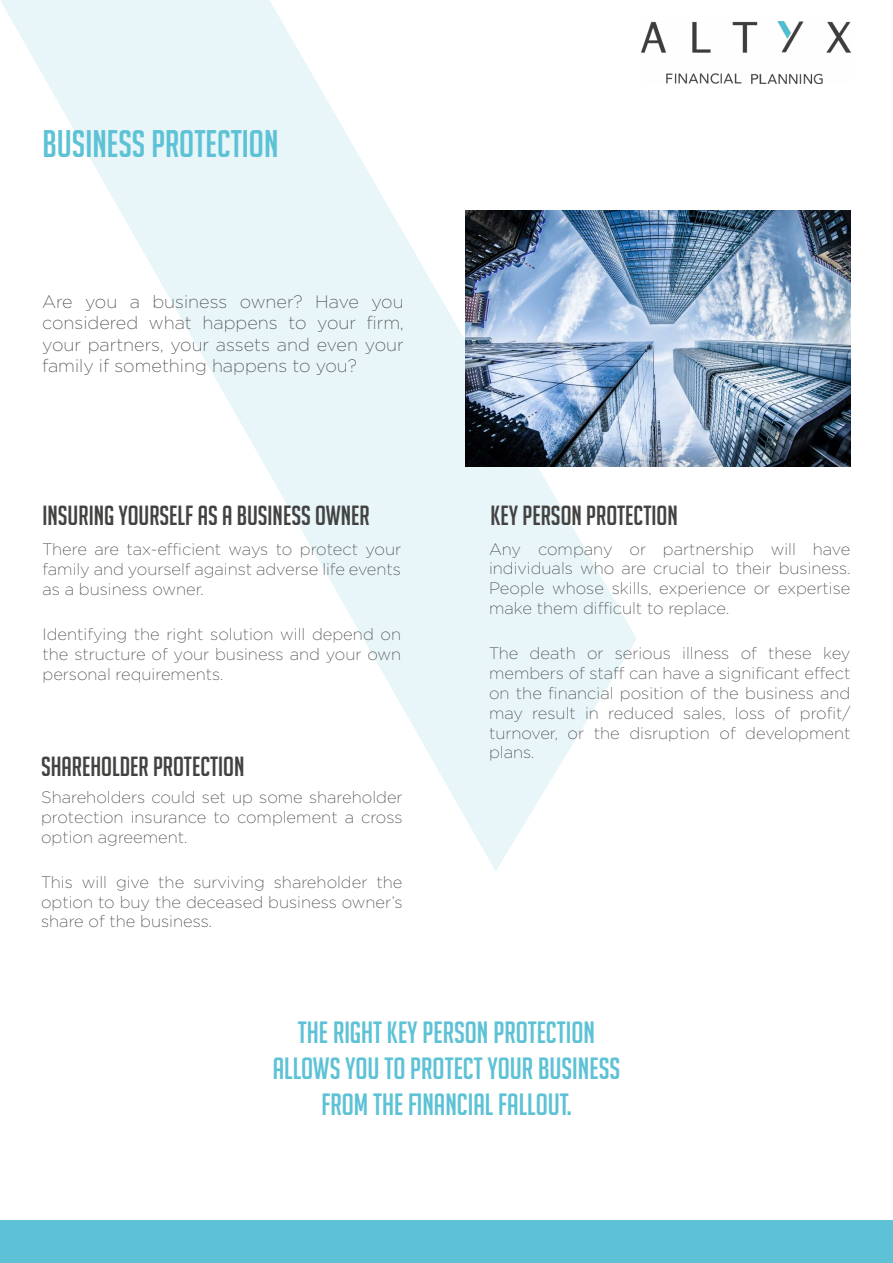
<style>
.page{position:relative;width:893px;height:1263px;background:#fff}
.page>*{position:absolute;margin:0;border:0;box-sizing:border-box;transform-origin:0 0}
.t1{font:37.5px "Big Noodle Titling";color:#5dc2d5}
.t2{font:30px/36px "Big Noodle Titling";color:#5dc2d5;text-align:center}
.t3{font:27px "Big Noodle Titling";color:#424241}
.t4{font:200 18px/21.6px "Gotham";color:#424241;text-align:justify}
.t5{font:200 16.5px/19.8px "Gotham";color:#424241;text-align:justify}
</style>
<div class="page">
<svg style="left:0;top:0;width:637px;height:871px"></svg>
<img style="left:641px;top:21px;width:209px;height:62px">
<div style="left:0;top:1220px;width:893px;height:43px;background:#5dc2d5"></div>
<img style="left:466px;top:210px;width:384px;height:256px">
<h1 class="t1" style="left:43px;top:124px;width:237px">BUSINESS PROTECTION</h1>
<p class="t4" style="left:42px;top:290px;width:363px">Are you a business owner? Have you considered what happens to your firm, your partners, your assets and even your family if something happens to you?</p>
<h3 class="t3" style="left:43px;top:501px;width:329px">INSURING YOURSELF AS A BUSINESS OWNER</h3>
<p class="t5" style="left:43px;top:539px;width:360px">There are tax-efficient ways to protect your family and yourself against adverse life events as a business owner.</p>
<p class="t5" style="left:43px;top:624px;width:360px">Identifying the right solution will depend on the structure of your business and your own personal requirements.</p>
<h3 class="t3" style="left:41px;top:751px;width:205px">SHAREHOLDER PROTECTION</h3>
<p class="t5" style="left:41px;top:787px;width:363px">Shareholders could set up some shareholder protection insurance to complement a cross option agreement.</p>
<p class="t5" style="left:41px;top:871px;width:363px">This will give the surviving shareholder the option to buy the deceased business owner’s share of the business.</p>
<h3 class="t3" style="left:490px;top:501px;width:189px">KEY PERSON PROTECTION</h3>
<p class="t5" style="left:489px;top:538px;width:363px">Any company or partnership will have individuals who are crucial to their business.<br>People whose skills, experience or expertise make them difficult to replace.</p>
<p class="t5" style="left:489px;top:643px;width:363px">The death or serious illness of these key members of staff can have a significant effect on the financial position of the business and may result in reduced sales, loss of profit/ turnover, or the disruption of development plans.</p>
<h2 class="t2" style="left:273px;top:1014px;width:349px">THE RIGHT KEY PERSON PROTECTION<br>ALLOWS YOU TO PROTECT YOUR BUSINESS<br>FROM THE FINANCIAL FALLOUT.</h2>
</div>
